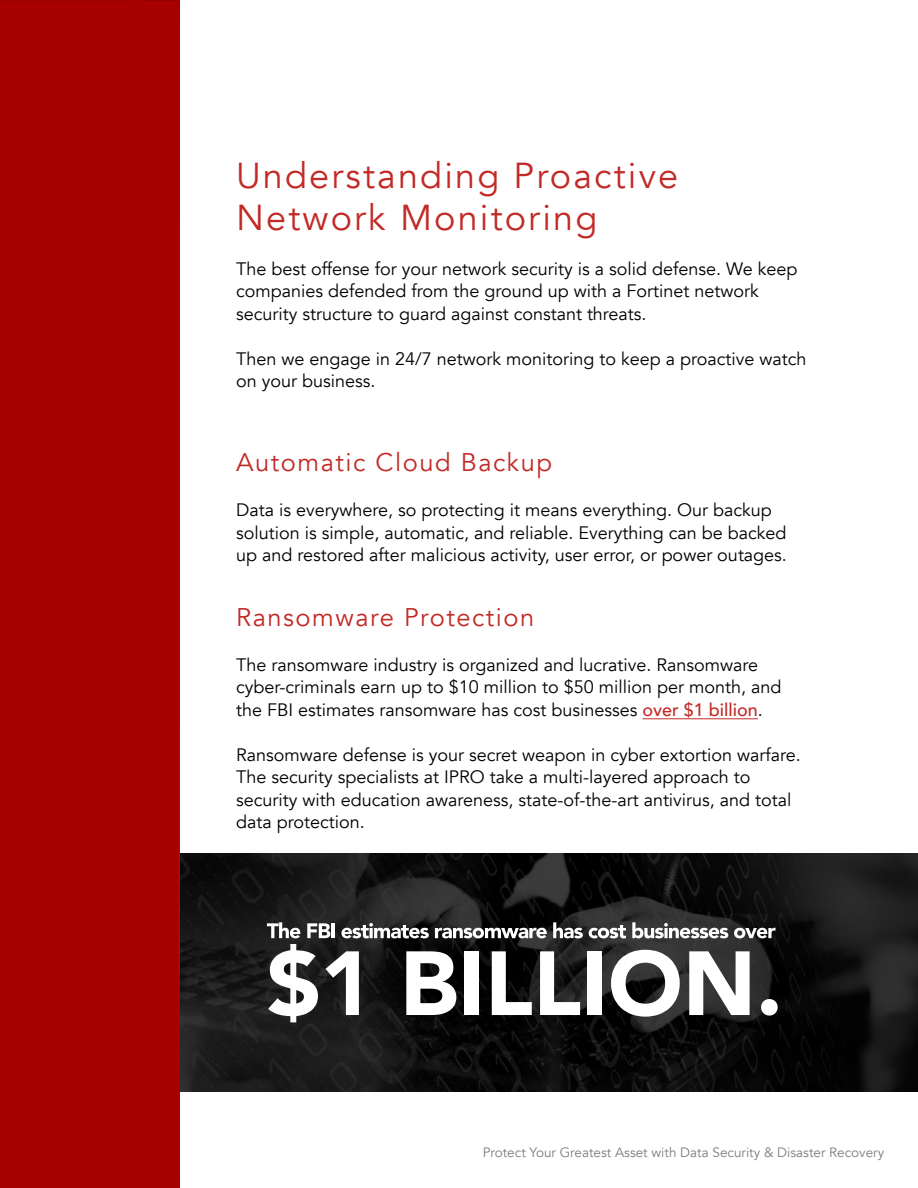
<style>
.page{position:relative;width:918px;height:1188px;background:#fff}
.page>*{position:absolute;margin:0;border:0;box-sizing:border-box;transform-origin:0 0}
.t1{font:36px/42px "Avenir";letter-spacing:.06em;color:#c22a26}
.t2{font:25.5px "Avenir";letter-spacing:.06em;color:#c22a26}
.t3{font:18px/22.5px "Avenir";color:#000}
.t4{font:13.5px "Avenir";color:#7c7d7d}
.s1{font-weight:500;color:#c22a26}
</style>
<div class="page">
<svg style="left:180px;top:853px;width:738px;height:239px;background:#151515"></svg>
<hr style="left:643px;top:718px;width:115px;height:1px;background:#c22a26">
<div style="left:1px;top:1px;width:178px;height:1186px;background:#a60000"></div>
<svg style="left:268px;top:944px;width:50px;height:78px"></svg>
<svg style="left:326px;top:951px;width:33px;height:64px"></svg>
<svg style="left:406px;top:951px;width:50px;height:64px"></svg>
<div style="left:464px;top:951px;width:14px;height:64px;background:#fff"></div>
<svg style="left:492px;top:951px;width:40px;height:64px"></svg>
<svg style="left:540px;top:951px;width:40px;height:64px"></svg>
<div style="left:588px;top:951px;width:14px;height:64px;background:#fff"></div>
<svg style="left:611px;top:950px;width:69px;height:67px"></svg>
<svg style="left:689px;top:951px;width:61px;height:64px"></svg>
<svg style="left:761px;top:999px;width:17px;height:17px"></svg>
<svg style="left:267px;top:922px;width:33px;height:16px"></svg>
<svg style="left:307px;top:923px;width:23px;height:15px"></svg>
<hr style="left:331px;top:923px;width:4px;height:15px;background:#fff">
<svg style="left:341px;top:923px;width:88px;height:15px"></svg>
<svg style="left:435px;top:928px;width:112px;height:10px"></svg>
<svg style="left:553px;top:922px;width:30px;height:16px"></svg>
<svg style="left:589px;top:925px;width:37px;height:13px"></svg>
<svg style="left:632px;top:922px;width:96px;height:16px"></svg>
<svg style="left:734px;top:928px;width:42px;height:10px"></svg>
<h1 class="t1" style="left:236px;top:155px;width:444px">Understanding Proactive<br>Network Monitoring</h1>
<p class="t3" style="left:236px;top:258px;width:563px">The best offense for your network security is a solid defense. We keep companies defended from the ground up with a Fortinet network security structure to guard against constant threats.</p>
<p class="t3" style="left:236px;top:348px;width:572px">Then we engage in 24/7 network monitoring to keep a proactive watch on your business.</p>
<h2 class="t2" style="left:236px;top:447px;width:317px">Automatic Cloud Backup</h2>
<p class="t3" style="left:236px;top:499px;width:552px">Data is everywhere, so protecting it means everything. Our backup solution is simple, automatic, and reliable. Everything can be backed up and restored after malicious activity, user error, or power outages.</p>
<h2 class="t2" style="left:236px;top:602px;width:300px">Ransomware Protection</h2>
<p class="t3" style="left:236px;top:654px;width:547px">The ransomware industry is organized and lucrative. Ransomware cyber-criminals earn up to $10 million to $50 million per month, and the FBI estimates ransomware has cost businesses <span class="s1">over $1 billion</span>.</p>
<p class="t3" style="left:236px;top:744px;width:566px">Ransomware defense is your secret weapon in cyber extortion warfare.<br>The security specialists at IPRO take a multi-layered approach to security with education awareness, state-of-the-art antivirus, and total data protection.</p>
<p class="t4" style="left:483px;top:1144px;width:403px">Protect Your Greatest Asset with Data Security &amp; Disaster Recovery</p>
</div>
